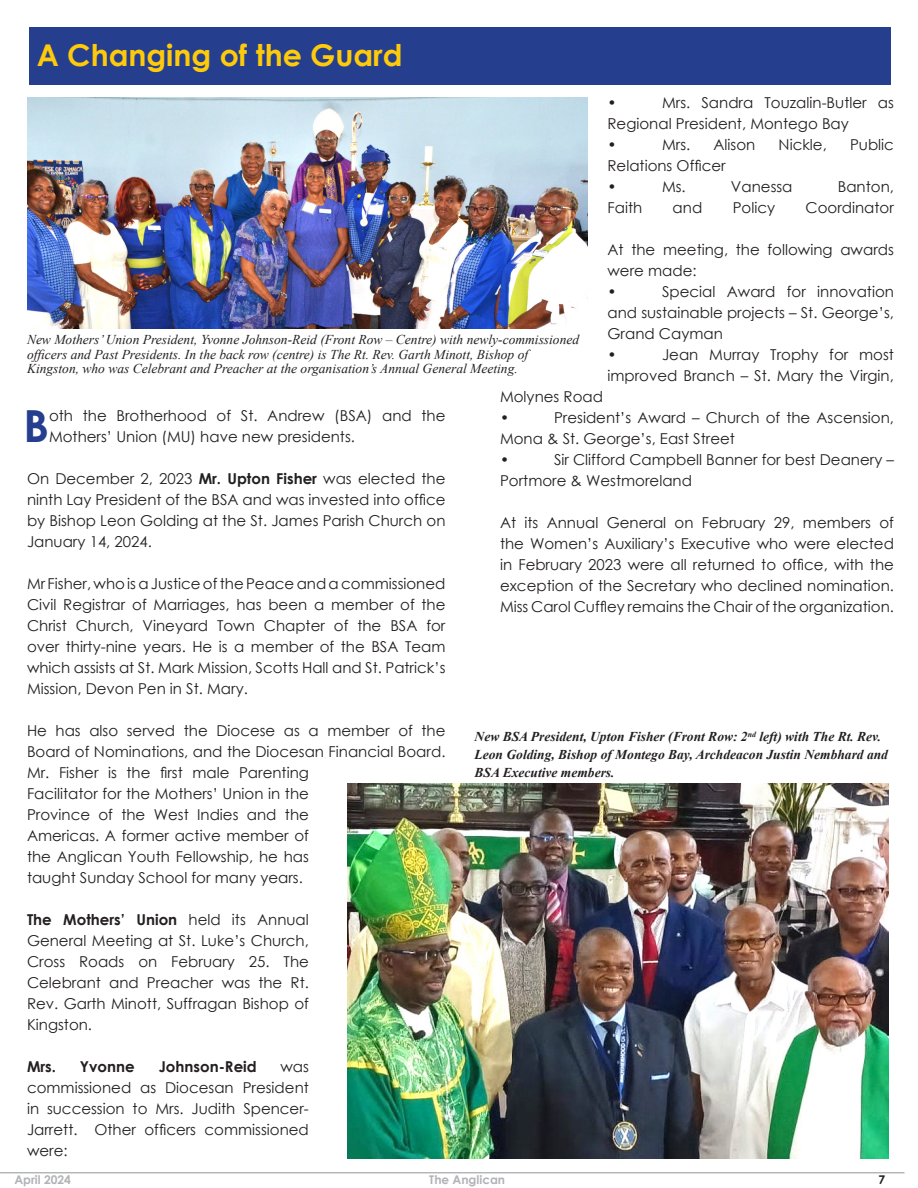
<style>
.page{position:relative;width:918px;height:1188px;background:#fff}
.page>*{position:absolute;margin:0;border:0;box-sizing:border-box;transform-origin:0 0}
.t1{font:700 44.25px "Century Gothic";color:#253f8e}
.t2{font:700 30px "Century Gothic";color:#feca0a}
.t3{font:15px/21px "Century Gothic";color:#231f20}
.t4{font:700 15px "Century Gothic";color:#231f20}
.List_Paragraph{font:italic 13.5px/14.9px "Times New Roman";color:#231f20}
.t5{font:italic 700 13.5px/18px "Times New Roman";color:#231f20}
.t6{font:700 12px "Century Gothic";color:#b2b3b7}
.t7{font:700 12px "Century Gothic";color:#231f20}
.s1{font-weight:700}
</style>
<div class="page">
<hr style="left:0;top:1172px;width:904px;height:1px;background:#939598">
<div style="left:29px;top:27px;width:862px;height:58px;background:#253f8e"></div>
<img style="left:27px;top:97px;width:561px;height:231px">
<img style="left:348px;top:784px;width:541px;height:375px">
<p class="t2" style="left:37px;top:32px;width:368px">A Changing of the Guard</p>
<p class="List_Paragraph" style="left:27px;top:332px;width:554px">New Mothers’ Union President, Yvonne Johnson-Reid (Front Row – Centre) with newly-commissioned officers and Past Presidents. In the back row (centre) is The Rt. Rev. Garth Minott, Bishop of<br>Kingston, who was Celebrant and Preacher at the organisation’s Annual General Meeting.</p>
<p class="t3" style="left:608px;top:92px;width:288px;text-indent:55px">Mrs. Sandra Touzalin-Butler as<br>Regional President, Montego Bay</p>
<p class="t3" style="left:608px;top:134px;width:11px">•</p>
<p class="t3" style="left:662px;top:134px;width:30px">Mrs.</p>
<p class="t3" style="left:714px;top:134px;width:43px">Alison</p>
<p class="t3" style="left:779px;top:134px;width:50px">Nickle,</p>
<p class="t3" style="left:850px;top:134px;width:45px">Public</p>
<p class="t3" style="left:608px;top:155px;width:120px">Relations Officer</p>
<p class="t3" style="left:608px;top:176px;width:11px">•</p>
<p class="t3" style="left:662px;top:176px;width:25px">Ms.</p>
<p class="t3" style="left:731px;top:176px;width:63px">Vanessa</p>
<p class="t3" style="left:838px;top:176px;width:58px">Banton,</p>
<p class="t3" style="left:608px;top:197px;width:36px">Faith</p>
<p class="t3" style="left:673px;top:197px;width:31px">and</p>
<p class="t3" style="left:733px;top:197px;width:44px">Policy</p>
<p class="t3" style="left:806px;top:197px;width:90px">Coordinator</p>
<p class="t3" style="left:608px;top:239px;width:288px">At the meeting, the following awards were made:</p>
<p class="t3" style="left:608px;top:281px;width:11px">•</p>
<p class="t3" style="left:608px;top:92px;width:11px">•</p>
<p class="t3" style="left:608px;top:281px;width:288px;text-align:justify;text-indent:55px">Special Award for innovation and sustainable projects – St. George’s, Grand Cayman</p>
<p class="t3" style="left:608px;top:344px;width:11px">•</p>
<p class="t3" style="left:608px;top:344px;width:288px;text-align:right">Jean Murray Trophy for most improved Branch – St. Mary the Virgin,</p>
<p class="t1" style="left:23px;top:393px;width:27px">B</p>
<p class="t3" style="left:49px;top:405px;width:398px">oth the Brotherhood of St. Andrew (BSA) and the<br>Mothers’ Union (MU) have new presidents.</p>
<p class="t3" style="left:27px;top:468px;width:420px;text-align:justify">On December 2, 2023 <span class="s1">Mr. Upton Fisher</span> was elected the ninth Lay President of the BSA and was invested into office by Bishop Leon Golding at the St. James Parish Church on January 14, 2024.</p>
<p class="t3" style="left:27px;top:573px;width:420px;text-align:justify">Mr Fisher, who is a Justice of the Peace and a commissioned Civil Registrar of Marriages, has been a member of the Christ Church, Vineyard Town Chapter of the BSA for over thirty-nine years. He is a member of the BSA Team which assists at St. Mark Mission, Scotts Hall and St. Patrick’s Mission, Devon Pen in St. Mary.</p>
<p class="t3" style="left:27px;top:720px;width:420px">He has also served the Diocese as a member of the Board of Nominations, and the Diocesan Financial Board.<br>Mr. Fisher is the first male Parenting<br>Facilitator for the Mothers’ Union in the<br>Province of the West Indies and the<br>Americas. A former active member of<br>the Anglican Youth Fellowship, he has<br>taught Sunday School for many years.</p>
<p class="t3" style="left:27px;top:909px;width:283px;text-align:justify"><span class="s1">The Mothers’ Union</span> held its Annual General Meeting at St. Luke’s Church, Cross Roads on February 25. The Celebrant and Preacher was the Rt.<br>Rev. Garth Minott, Suffragan Bishop of Kingston.</p>
<p class="t4" style="left:27px;top:1055px;width:31px">Mrs.</p>
<p class="t4" style="left:80px;top:1055px;width:56px">Yvonne</p>
<p class="t4" style="left:159px;top:1055px;width:100px">Johnson-Reid</p>
<p class="t3" style="left:27px;top:1056px;width:283px;text-align:justify;text-indent:253px">was commissioned as Diocesan President in succession to Mrs. Judith Spencer-Jarrett. Other officers commissioned were:</p>
<p class="t3" style="left:500px;top:386px;width:104px">Molynes Road</p>
<p class="t3" style="left:500px;top:407px;width:11px">•</p>
<p class="t3" style="left:500px;top:407px;width:395px;text-indent:54px">President’s Award – Church of the Ascension,<br>Mona &amp; St. George’s, East Street</p>
<p class="t3" style="left:500px;top:449px;width:11px">•</p>
<p class="t3" style="left:500px;top:449px;width:395px;text-indent:54px">Sir Clifford Campbell Banner for best Deanery –<br>Portmore &amp; Westmoreland</p>
<p class="t3" style="left:500px;top:512px;width:395px;text-align:justify">At its Annual General on February 29, members of the Women’s Auxiliary’s Executive who were elected in February 2023 were all returned to office, with the exception of the Secretary who declined nomination.<br>Miss Carol Cuffley remains the Chair of the organization.</p>
<p class="t5" style="left:475px;top:727px;width:415px">New BSA President, Upton Fisher (Front Row: 2<sup>nd</sup> left) with The Rt. Rev.<br>Leon Golding, Bishop of Montego Bay, Archdeacon Justin Nembhard and<br>BSA Executive members.</p>
<p class="t6" style="left:14px;top:1171px;width:58px">April 2024</p>
<p class="t6" style="left:429px;top:1171px;width:77px">The Anglican</p>
<p class="t7" style="left:878px;top:1171px;width:8px">7</p>
</div>
